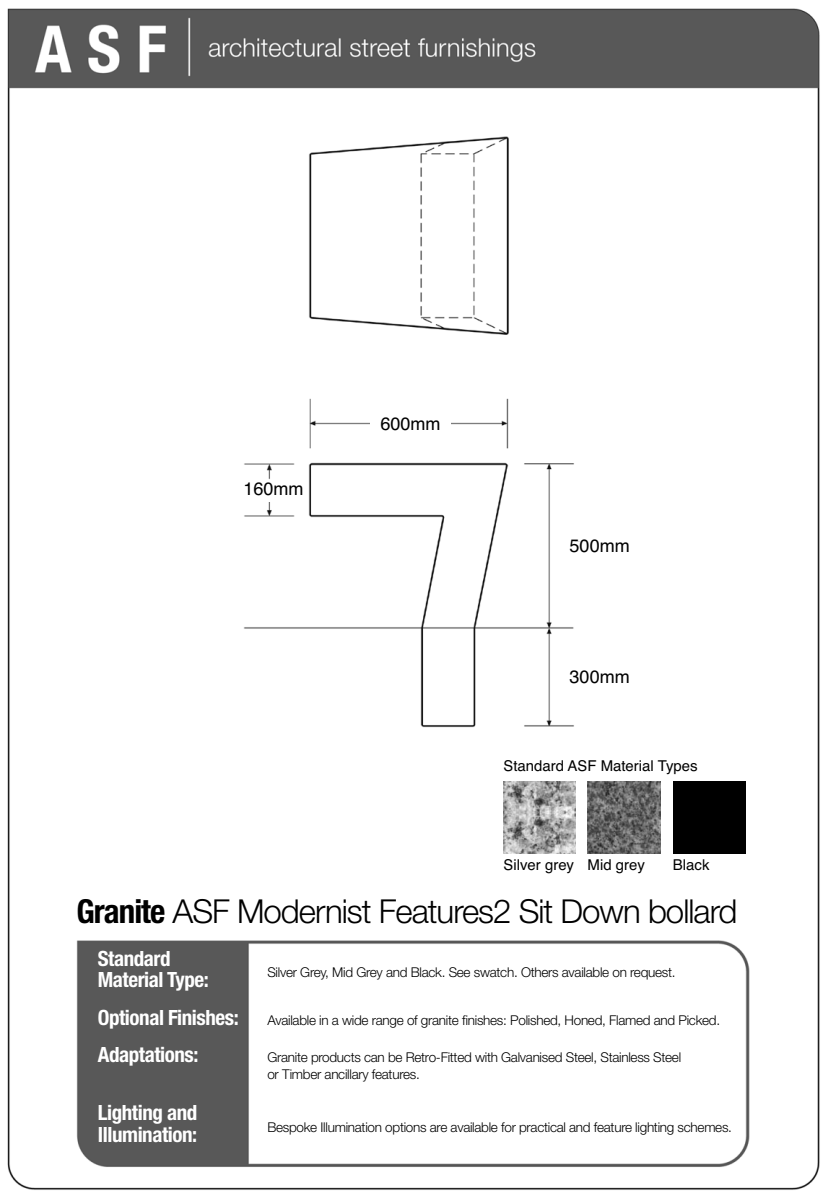
<style>
.page{position:relative;width:821px;height:1191px;background:#fff}
.page>*{position:absolute;margin:0;border:0;box-sizing:border-box;transform-origin:0 0}
.t1{font:300 33px "Helvetica Neue";letter-spacing:-.03em;color:#000}
.t2{font:700 condensed 21px/21px "Helvetica Neue";letter-spacing:-.02em;color:#fff}
.t3{font:18px "Helvetica";color:#000}
.t4{font:15px "Helvetica";color:#000}
.t5{font:300 13.5px/16.5px "Helvetica Neue";letter-spacing:-.02em;color:#000}
.s1{font-weight:700;font-stretch:condensed}
</style>
<div class="page">
<img style="left:7px;top:8px;width:813px;height:1182px">
<div style="left:503px;top:759px;width:247px;height:139px;background:#fff"></div>
<img style="left:503px;top:781px;width:72px;height:72px">
<img style="left:588px;top:781px;width:72px;height:73px">
<div style="left:673px;top:781px;width:72px;height:73px;background:#000"></div>
<img style="left:238px;top:128px;width:390px;height:601px">
<div style="left:240px;top:480px;width:66px;height:22px;background:#fff"></div>
<div style="left:370px;top:416px;width:80px;height:24px;background:#fff"></div>
<h3 class="t3" style="left:243px;top:481px;width:62px">160mm</h3>
<h3 class="t3" style="left:380px;top:417px;width:62px">600mm</h3>
<h3 class="t3" style="left:569px;top:539px;width:62px">500mm</h3>
<h3 class="t3" style="left:569px;top:670px;width:62px">300mm</h3>
<p class="t4" style="left:503px;top:759px;width:196px">Standard ASF Material Types</p>
<p class="t4" style="left:503px;top:859px;width:143px">Silver grey Mid grey</p>
<p class="t4" style="left:673px;top:859px;width:38px">Black</p>
<h1 class="t1" style="left:77px;top:899px;width:662px"><span class="s1">Granite</span> ASF Modernist Features2 Sit Down bollard</h1>
<h2 class="t2" style="left:98px;top:950px;width:113px">Standard<br>Material Type:</h2>
<p class="t5" style="left:267px;top:964px;width:409px">Silver Grey, Mid Grey and Black. See swatch. Others available on request.</p>
<h2 class="t2" style="left:98px;top:1008px;width:142px">Optional Finishes:</h2>
<p class="t5" style="left:267px;top:1012px;width:454px">Available in a wide range of granite finishes: Polished, Honed, Flamed and Picked.</p>
<h2 class="t2" style="left:98px;top:1046px;width:102px">Adaptations:</h2>
<p class="t5" style="left:267px;top:1050px;width:415px">Granite products can be Retro-Fitted with Galvanised Steel, Stainless Steel or Timber ancillary features.</p>
<h2 class="t2" style="left:98px;top:1103px;width:101px;line-height:22.5px">Lighting and<br>Illumination:</h2>
<p class="t5" style="left:267px;top:1120px;width:466px">Bespoke Illumination options are available for practical and feature lighting schemes.</p>
</div>
